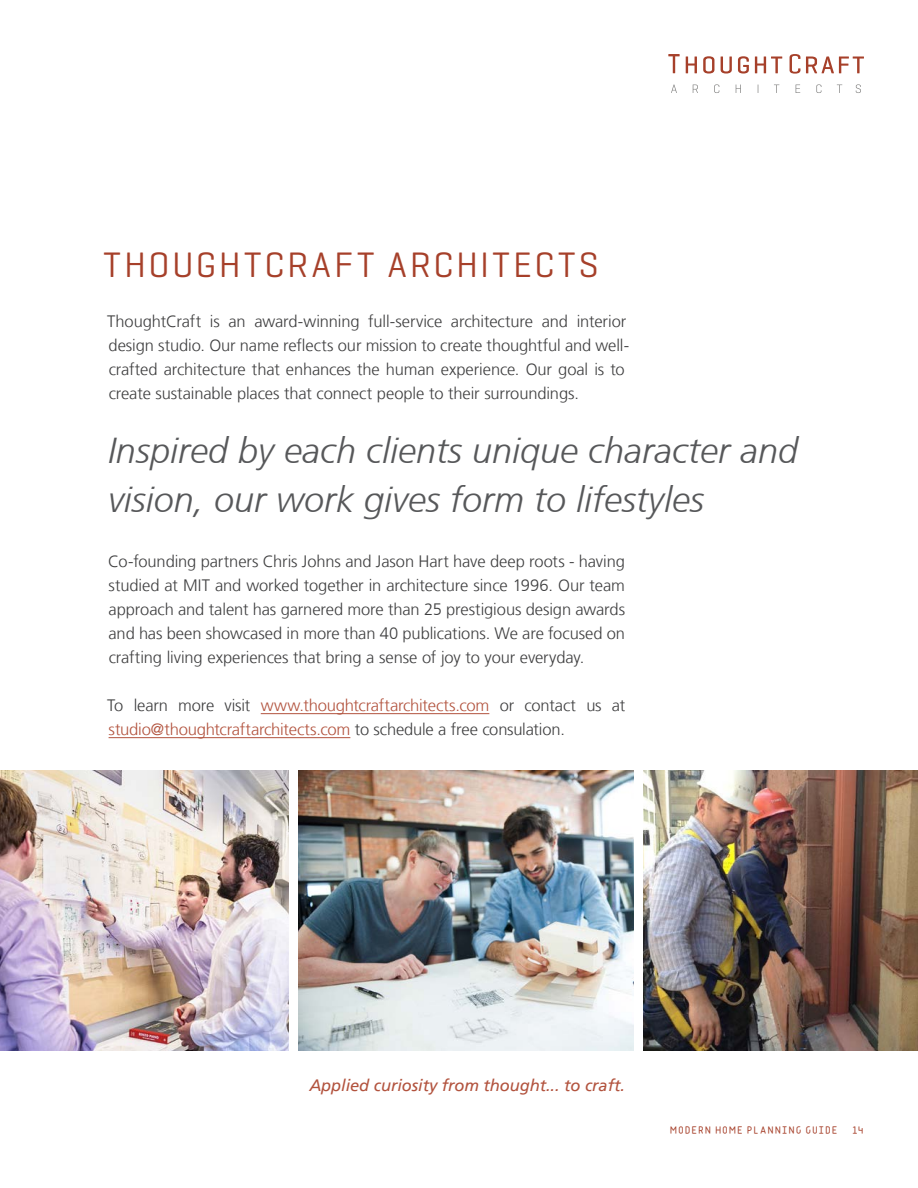
<style>
.page{position:relative;width:918px;height:1188px;background:#fff}
.page>*{position:absolute;margin:0;border:0;box-sizing:border-box;transform-origin:0 0}
.Quotes{font:italic 300 36px/49.5px "Frutiger CE";color:#57585a}
.Headings_-_Primary{font:36px "Geogrotesque";letter-spacing:.09em;color:#a6402a}
.Body_copy{font:300 16.5px/24px "Frutiger LT";letter-spacing:-.01em;color:#3e3e3f}
.Body_copy-2{font:300 16.5px/24px "Frutiger LT";letter-spacing:-.015em;color:#b2533e}
.Body_copy-3{font:italic 16.5px "Frutiger LT";letter-spacing:-.005em;color:#b2533e}
.t1{font:15px "Matryoshka XS";letter-spacing:.01em;color:#a6402a}
.s1{color:#3e3e3f}
</style>
<div class="page">
<svg style="left:671px;top:85px;width:6px;height:8px"></svg>
<svg style="left:693px;top:85px;width:5px;height:8px"></svg>
<svg style="left:714px;top:84px;width:5px;height:9px"></svg>
<svg style="left:736px;top:85px;width:5px;height:8px"></svg>
<svg style="left:774px;top:85px;width:5px;height:8px"></svg>
<svg style="left:796px;top:85px;width:4px;height:8px"></svg>
<svg style="left:816px;top:84px;width:5px;height:9px"></svg>
<svg style="left:837px;top:85px;width:5px;height:8px"></svg>
<svg style="left:856px;top:84px;width:5px;height:9px"></svg>
<svg style="left:686px;top:57px;width:11px;height:16px"></svg>
<svg style="left:703px;top:56px;width:11px;height:18px"></svg>
<svg style="left:721px;top:57px;width:11px;height:17px"></svg>
<svg style="left:738px;top:56px;width:11px;height:18px"></svg>
<svg style="left:755px;top:57px;width:27px;height:16px"></svg>
<svg style="left:806px;top:57px;width:58px;height:16px"></svg>
<svg style="left:668px;top:54px;width:12px;height:19px"></svg>
<svg style="left:790px;top:54px;width:10px;height:20px"></svg>
<img style="left:0;top:770px;width:288px;height:281px">
<hr style="left:261px;top:713px;width:228px;height:1px;background:#b2533e">
<hr style="left:109px;top:737px;width:241px;height:1px;background:#b2533e">
<img style="left:644px;top:770px;width:274px;height:281px">
<img style="left:299px;top:770px;width:334px;height:281px">
<p class="Headings_-_Primary" style="left:104px;top:242px;width:497px">THOUGHTCRAFT ARCHITECTS</p>
<p class="Body_copy" style="left:107px;top:310px;width:524px">ThoughtCraft is an award-winning full-service architecture and interior design studio. Our name reflects our mission to create thoughtful and well&shy;crafted architecture that enhances the human experience. Our goal is to create sustainable places that connect people to their surroundings.</p>
<p class="Quotes" style="left:108px;top:425px;width:692px">Inspired by each clients unique character and vision, our work gives form to lifestyles</p>
<p class="Body_copy" style="left:108px;top:550px;width:518px;text-align:justify">Co-founding partners Chris Johns and Jason Hart have deep roots - having studied at MIT and worked together in architecture since 1996. Our team approach and talent has garnered more than 25 prestigious design awards and has been showcased in more than 40 publications. We are focused on crafting living experiences that bring a sense of joy to your everyday.</p>
<p class="Body_copy-2" style="left:107px;top:694px;width:520px"><span class="s1">To learn more visit</span> www.thoughtcraftarchitects.com <span class="s1">or contact us at </span>studio@thoughtcraftarchitects.com <span class="s1">to schedule a free consulation.</span></p>
<p class="Body_copy-3" style="left:309px;top:1076px;width:317px">Applied curiosity from thought... to craft.</p>
<p class="t1" style="left:670px;top:1124px;width:196px">MODERN HOME PLANNING GUIDE 14</p>
</div>
